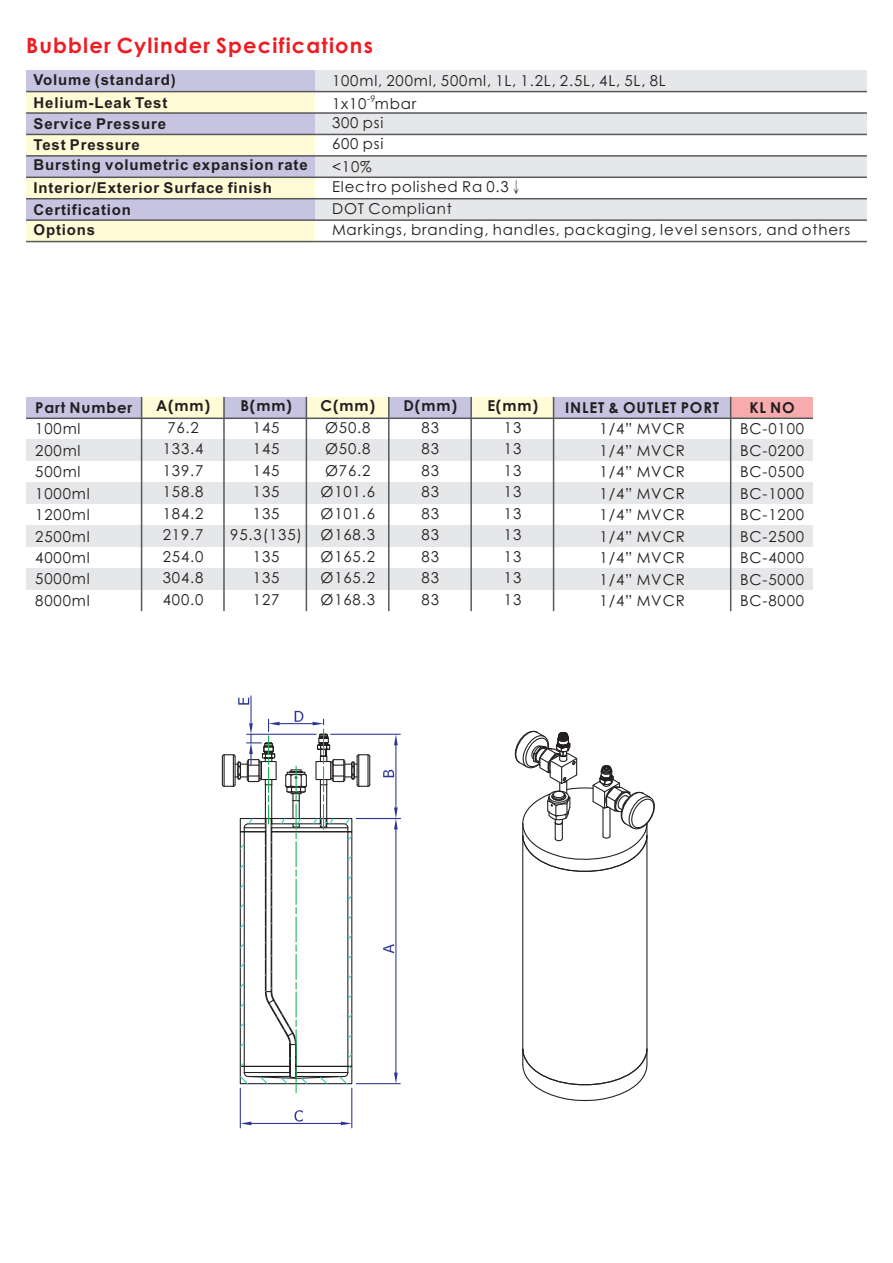
<style>
.page{position:relative;width:893px;height:1263px;background:#fff}
.page>*{position:absolute;margin:0;border:0;box-sizing:border-box;transform-origin:0 0}
.t1{font:700 21px "Century Gothic";letter-spacing:.055em;color:#ee1d23}
.t2{font:15px/21.5px "Century Gothic";letter-spacing:.055em;color:#231f20;text-align:justify}
.t3{font:700 15px/21.9px "Arial";letter-spacing:.055em;color:#231f20}
.t4{font:700 15px "Century Gothic";letter-spacing:.055em;color:#231f20}
.t5{font:9px "Century Gothic";color:#231f20}
.s1{font-family:"Ming Li U"}
</style>
<div class="page">
<hr style="left:522px;top:836px;width:1px;height:213px;background:#231f20">
<hr style="left:646px;top:836px;width:1px;height:213px;background:#231f20">
<svg style="left:522px;top:1048px;width:126px;height:53px"></svg>
<svg style="left:514px;top:730px;width:141px;height:152px"></svg>
<hr style="left:356px;top:1083px;width:44px;height:1px;background:#2c3695">
<hr style="left:395px;top:829px;width:1px;height:243px;background:#2c3695">
<svg style="left:394px;top:1072px;width:4px;height:12px"></svg>
<svg style="left:383px;top:944px;width:11px;height:9px"></svg>
<hr style="left:356px;top:818px;width:44px;height:1px;background:#2c3695">
<hr style="left:331px;top:734px;width:69px;height:1px;background:#2c3695">
<hr style="left:395px;top:745px;width:1px;height:62px;background:#2c3695">
<svg style="left:394px;top:807px;width:4px;height:22px"></svg>
<svg style="left:394px;top:734px;width:4px;height:11px"></svg>
<svg style="left:383px;top:770px;width:11px;height:7px"></svg>
<hr style="left:351px;top:1088px;width:1px;height:40px;background:#2c3695">
<hr style="left:240px;top:1088px;width:1px;height:40px;background:#2c3695">
<hr style="left:251px;top:1123px;width:90px;height:1px;background:#2c3695">
<svg style="left:341px;top:1121px;width:11px;height:4px"></svg>
<svg style="left:240px;top:1121px;width:11px;height:4px"></svg>
<svg style="left:294px;top:1110px;width:9px;height:12px"></svg>
<hr style="left:250px;top:696px;width:2px;height:27px;background:#2c3695">
<svg style="left:238px;top:698px;width:11px;height:7px"></svg>
<svg style="left:221px;top:711px;width:150px;height:382px"></svg>
<div style="left:315px;top:70px;width:552px;height:22px;background:#e6e7e9"></div>
<div style="left:315px;top:113px;width:552px;height:21px;background:#e6e7e9"></div>
<div style="left:315px;top:156px;width:552px;height:21px;background:#e6e7e9"></div>
<div style="left:315px;top:199px;width:552px;height:21px;background:#e6e7e9"></div>
<div style="left:26px;top:70px;width:289px;height:22px;background:#c6c4e1"></div>
<div style="left:26px;top:92px;width:289px;height:21px;background:#fffbd6"></div>
<div style="left:26px;top:113px;width:289px;height:21px;background:#c6c4e1"></div>
<div style="left:26px;top:134px;width:289px;height:22px;background:#fffbd6"></div>
<div style="left:26px;top:156px;width:289px;height:21px;background:#c6c4e1"></div>
<div style="left:26px;top:177px;width:289px;height:22px;background:#fffbd6"></div>
<div style="left:26px;top:199px;width:289px;height:21px;background:#c6c4e1"></div>
<div style="left:26px;top:220px;width:289px;height:22px;background:#fffbd6"></div>
<hr style="left:26px;top:91px;width:841px;height:1px;background:#57585a">
<hr style="left:26px;top:112px;width:841px;height:2px;background:#57585a">
<hr style="left:26px;top:134px;width:841px;height:1px;background:#57585a">
<hr style="left:26px;top:155px;width:841px;height:2px;background:#57585a">
<hr style="left:26px;top:177px;width:841px;height:1px;background:#57585a">
<hr style="left:26px;top:198px;width:841px;height:1px;background:#57585a">
<hr style="left:26px;top:219px;width:841px;height:2px;background:#57585a">
<hr style="left:26px;top:241px;width:841px;height:1px;background:#57585a">
<div style="left:26px;top:483px;width:787px;height:21px;background:#e6e7e9"></div>
<div style="left:26px;top:525px;width:787px;height:22px;background:#e6e7e9"></div>
<div style="left:26px;top:568px;width:787px;height:22px;background:#e6e7e9"></div>
<div style="left:26px;top:440px;width:787px;height:21px;background:#e6e7e9"></div>
<div style="left:554px;top:397px;width:177px;height:21px;background:#c6c4e1"></div>
<div style="left:471px;top:397px;width:83px;height:21px;background:#fffbd6"></div>
<div style="left:389px;top:397px;width:82px;height:21px;background:#c6c4e1"></div>
<div style="left:306px;top:397px;width:83px;height:21px;background:#fffbd6"></div>
<div style="left:224px;top:397px;width:82px;height:21px;background:#c6c4e1"></div>
<div style="left:142px;top:397px;width:82px;height:21px;background:#fffbd6"></div>
<div style="left:26px;top:397px;width:116px;height:21px;background:#c6c4e1"></div>
<div style="left:731px;top:397px;width:82px;height:21px;background:#f8abad"></div>
<hr style="left:141px;top:397px;width:1px;height:214px;background:#57585a">
<hr style="left:223px;top:397px;width:2px;height:214px;background:#57585a">
<hr style="left:306px;top:397px;width:1px;height:214px;background:#57585a">
<hr style="left:388px;top:397px;width:1px;height:214px;background:#57585a">
<hr style="left:470px;top:397px;width:2px;height:214px;background:#57585a">
<hr style="left:553px;top:397px;width:1px;height:214px;background:#57585a">
<hr style="left:730px;top:397px;width:1px;height:214px;background:#57585a">
<hr style="left:26px;top:418px;width:787px;height:1px;background:#57585a">
<h1 class="t1" style="left:26px;top:37px;width:348px">Bubbler Cylinder Specifications</h1>
<p class="t3" style="left:34px;top:70px;width:144px">Volume (standard)<br>Helium-Leak Test<br>Service Pressure<br>Test Pressure</p>
<p class="t3" style="left:34px;top:155px;width:276px;line-height:23px">Bursting volumetric expansion rate<br>Interior/Exterior Surface finish</p>
<p class="t3" style="left:34px;top:201px;width:99px;line-height:20.1px">Certification<br>Options</p>
<p class="t2" style="left:332px;top:70px;width:335px;line-height:23.5px">100ml, 200ml, 500ml, 1L, 1.2L, 2.5L, 4L, 5L, 8L<br>1x10 mbar</p>
<p class="t5" style="left:367px;top:95px;width:10px">-9</p>
<p class="t2" style="left:332px;top:113px;width:53px;line-height:21.9px">300 psi 600 psi &lt;10%</p>
<p class="t2" style="left:332px;top:177px;width:520px;text-align:left">Electro polished Ra 0.3<span class="s1">↓<br></span>DOT Compliant<br>Markings, branding, handles, packaging, level sensors, and others</p>
<p class="t4" style="left:35px;top:402px;width:99px">Part Number</p>
<p class="t2" style="left:35px;top:419px;width:56px;text-align:left">100ml<br>200ml<br>500ml<br>1000ml<br>1200ml<br>2500ml<br>4000ml<br>5000ml<br>8000ml</p>
<p class="t4" style="left:156px;top:400px;width:56px">A(mm)</p>
<p class="t2" style="left:163px;top:418px;width:42px;text-align:center">76.2<br>133.4<br>139.7<br>158.8<br>184.2<br>219.7<br>254.0<br>304.8<br>400.0</p>
<p class="t4" style="left:240px;top:400px;width:53px">B(mm)</p>
<p class="t2" style="left:230px;top:418px;width:73px;text-align:center">145<br>145<br>145<br>135<br>135<br>95.3(135)<br>135<br>135<br>127</p>
<p class="t4" style="left:320px;top:400px;width:56px">C(mm)</p>
<p class="t2" style="left:320px;top:418px;width:56px;text-align:center">Ø50.8<br>Ø50.8<br>Ø76.2<br>Ø101.6<br>Ø101.6<br>Ø168.3<br>Ø165.2<br>Ø165.2<br>Ø168.3</p>
<p class="t4" style="left:404px;top:400px;width:55px">D(mm)</p>
<p class="t2" style="left:422px;top:418px;width:19px">83<br>83<br>83<br>83<br>83<br>83<br>83<br>83<br>83</p>
<p class="t4" style="left:487px;top:400px;width:52px">E(mm)</p>
<p class="t2" style="left:504px;top:418px;width:19px">13<br>13<br>13<br>13<br>13<br>13<br>13<br>13<br>13</p>
<p class="t4" style="left:565px;top:402px;width:156px">INLET &amp; OUTLET PORT</p>
<p class="t2" style="left:600px;top:420px;width:87px">1/4” MVCR 1/4” MVCR 1/4” MVCR 1/4” MVCR 1/4” MVCR 1/4” MVCR 1/4” MVCR 1/4” MVCR 1/4” MVCR</p>
<p class="t4" style="left:749px;top:402px;width:47px">KL NO</p>
<p class="t2" style="left:740px;top:420px;width:66px">BC-0100<br>BC-0200<br>BC-0500<br>BC-1000<br>BC-1200<br>BC-2500<br>BC-4000<br>BC-5000<br>BC-8000</p>
</div>
